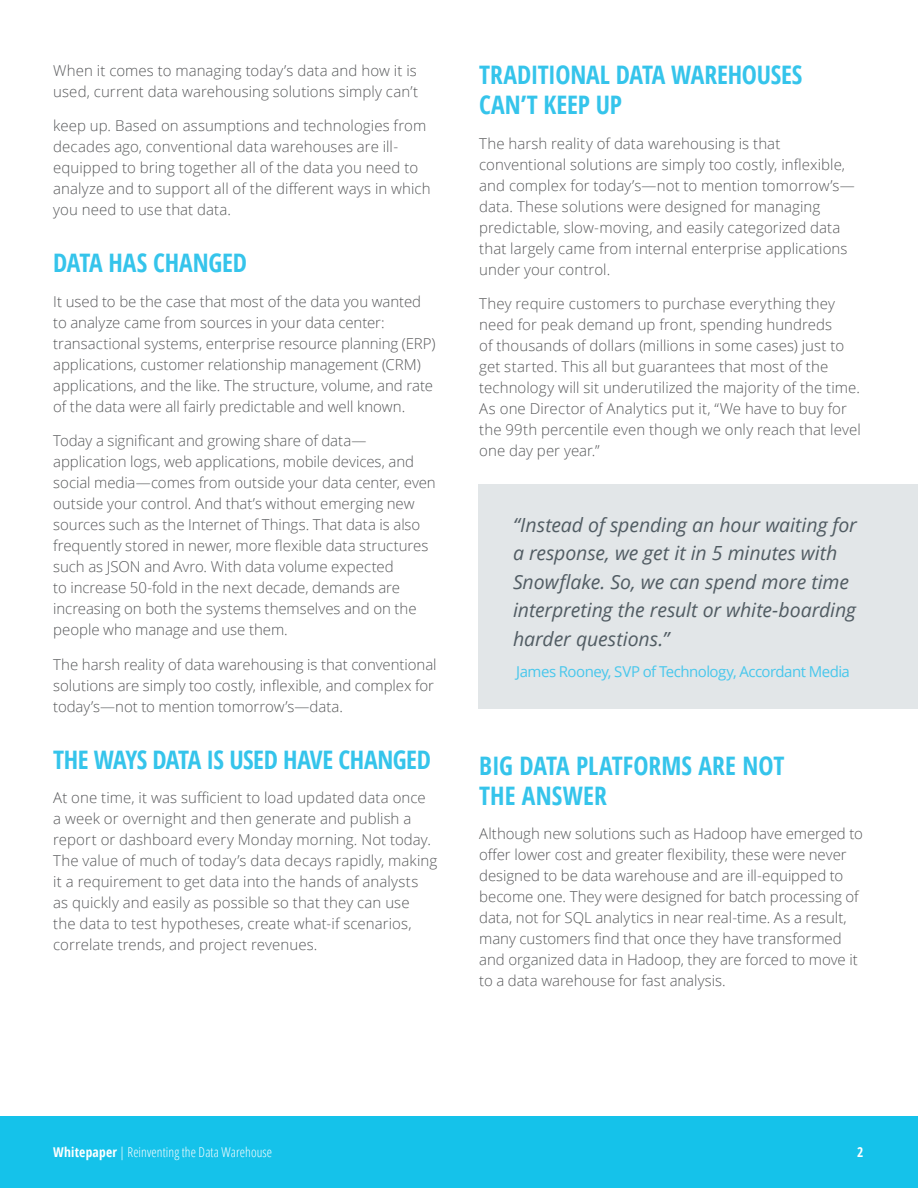
<style>
.page{position:relative;width:918px;height:1188px;background:#fff}
.page>*{position:absolute;margin:0;border:0;box-sizing:border-box;transform-origin:0 0}
.t1{font:700 condensed 25.5px/30px "Open Sans";letter-spacing:-.01em;color:#35c4eb}
.t2{font:italic 19.5px/28.5px "Open Sans";letter-spacing:-.005em;color:#515c63}
.t3{font:300 15px/21px "Open Sans";color:#58595b}
.t4{font:15px "Open Sans";letter-spacing:-.035em;color:#48c7ec}
.t5{font:300 condensed 13.5px "Open Sans";letter-spacing:.005em;color:#fff}
.t6{font:700 condensed 13.5px "Open Sans";color:#fff}
.s1{font-weight:700}
</style>
<div class="page">
<div style="left:0;top:1116px;width:918px;height:72px;background:#15c2ea"></div>
<div style="left:478px;top:484px;width:440px;height:225px;background:#e2e6e8"></div>
<p class="t3" style="left:53px;top:60px;width:366px">When it comes to managing today’s data and how it is used, current data warehousing solutions simply can’t</p>
<p class="t3" style="left:53px;top:115px;width:379px">keep up. Based on assumptions and technologies from decades ago, conventional data warehouses are ill&shy;equipped to bring together all of the data you need to analyze and to support all of the different ways in which you need to use that data.</p>
<h1 class="t1" style="left:53px;top:248px;width:193px">DATA HAS CHANGED</h1>
<p class="t3" style="left:53px;top:291px;width:384px">It used to be the case that most of the data you wanted to analyze came from sources in your data center: transactional systems, enterprise resource planning (ERP) applications, customer relationship management (CRM) applications, and the like. The structure, volume, and rate of the data were all fairly predictable and well known.</p>
<p class="t3" style="left:53px;top:430px;width:384px">Today a significant and growing share of data— application logs, web applications, mobile devices, and social media—comes from outside your data center, even outside your control. And that’s without emerging new sources such as the Internet of Things. That data is also frequently stored in newer, more flexible data structures such as JSON and Avro. With data volume expected<br>to increase 50-fold in the next decade, demands are increasing on both the systems themselves and on the people who manage and use them.</p>
<p class="t3" style="left:53px;top:654px;width:385px">The harsh reality of data warehousing is that conventional solutions are simply too costly, inflexible, and complex for today’s—not to mention tomorrow’s—data.</p>
<h1 class="t1" style="left:53px;top:744px;width:377px">TH E WAYS DATA IS USED HAVE CHANGED</h1>
<p class="t3" style="left:53px;top:787px;width:385px">At one time, it was sufficient to load updated data once a week or overnight and then generate and publish a report or dashboard every Monday morning. Not today.<br>The value of much of today’s data decays rapidly, making it a requirement to get data into the hands of analysts<br>as quickly and easily as possible so that they can use<br>the data to test hypotheses, create what-if scenarios, correlate trends, and project revenues.</p>
<h1 class="t1" style="left:479px;top:59px;width:325px">TRADITI ONAL DATA WAREHOUSES<br>CAN’T KEEP UP</h1>
<p class="t3" style="left:479px;top:132px;width:377px">The harsh reality of data warehousing is that conventional solutions are simply too costly, inflexible, and complex for today’s—not to mention tomorrow’s— data. These solutions were designed for managing predictable, slow-moving, and easily categorized data that largely came from internal enterprise applications under your control.</p>
<p class="t3" style="left:479px;top:293px;width:383px">They require customers to purchase everything they need for peak demand up front, spending hundreds<br>of thousands of dollars (millions in some cases) just to get started. This all but guarantees that most of the technology will sit underutilized the majority of the time.<br>As one Director of Analytics put it, “We have to buy for the 99th percentile even though we only reach that level one day per year.”</p>
<h2 class="t2" style="left:513px;top:510px;width:346px">“Instead of spending an hour waiting for a response, we get it in 5 minutes with Snowflake. So, we can spend more time interpreting the result or white-boarding harder questions.”</h2>
<p class="t4" style="left:516px;top:662px;width:335px">James Rooney, SVP of Technology, Accordant Media</p>
<h1 class="t1" style="left:479px;top:750px;width:307px">BI G DATA PLATFORMS ARE NOT<br>THE ANSWER</h1>
<p class="t3" style="left:479px;top:823px;width:385px">Although new solutions such as Hadoop have emerged to offer lower cost and greater flexibility, these were never designed to be data warehouse and are ill-equipped to become one. They were designed for batch processing of data, not for SQL analytics in near real-time. As a result, many customers find that once they have transformed and organized data in Hadoop, they are forced to move it to a data warehouse for fast analysis.</p>
<p class="t5" style="left:53px;top:1143px;width:220px"><span class="s1">WHITEPAPER</span> | Reinventing the Data Warehouse</p>
<p class="t6" style="left:857px;top:1143px;width:8px">2</p>
</div>
